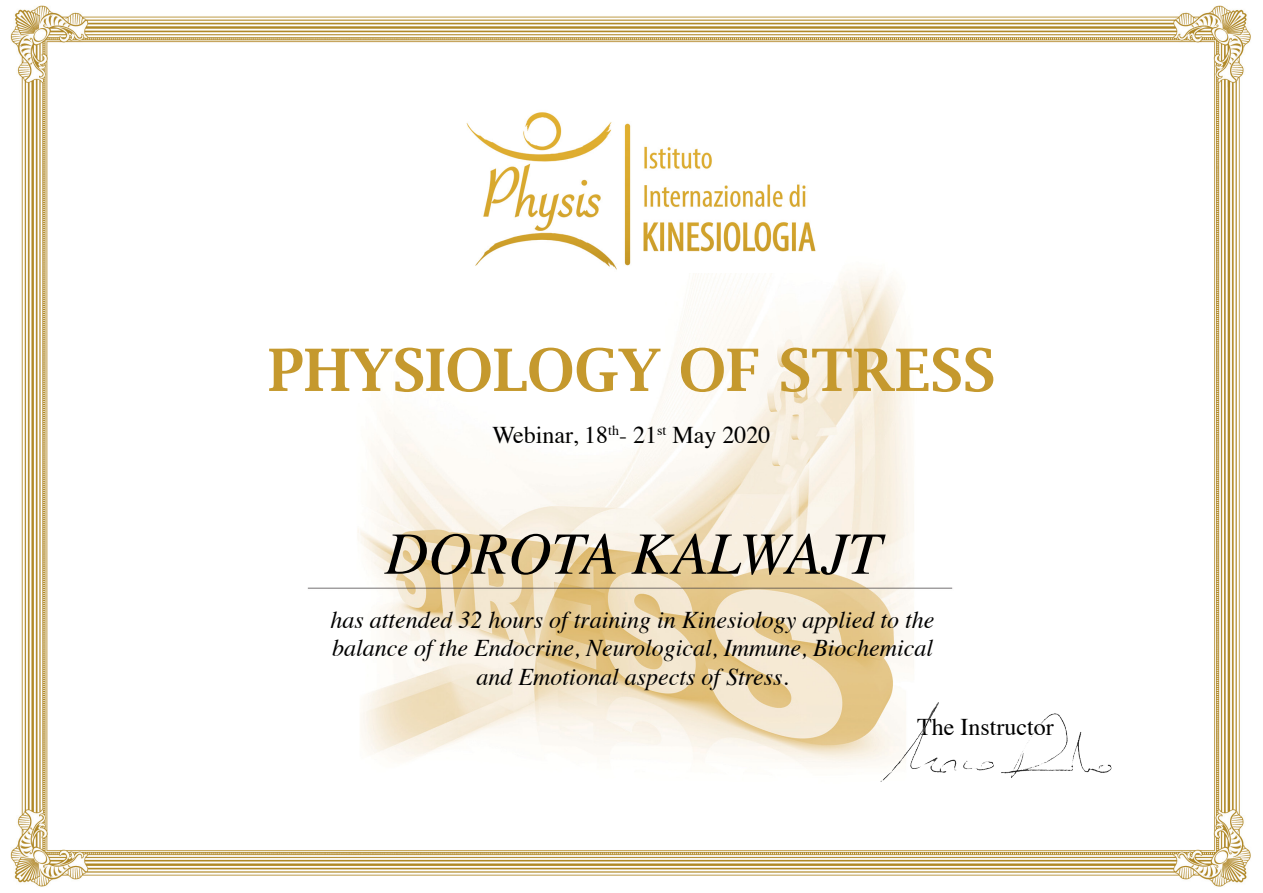
<style>
.page{position:relative;width:1263px;height:893px;background:#fff}
.page>*{position:absolute;margin:0;border:0;box-sizing:border-box;transform-origin:0 0}
.t1{font:italic 60px "Times";color:#000}
.t2{font:600 58.5px "Lucida Bright";color:#c5992e}
.t3{font:italic 24px/28.8px "Times";color:#000;text-align:center}
.t4{font:24px "Times";color:#000}
</style>
<div class="page">
<img style="left:10px;top:5px;width:1241px;height:882px">
<img style="left:870px;top:702px;width:251px;height:81px">
<img style="left:463px;top:106px;width:358px;height:166px">
<h2 class="t2" style="left:268px;top:337px;width:729px">PHYSIOLOGY OF STRESS</h2>
<p class="t4" style="left:492px;top:413px;width:279px">Webinar, 18<sup>th</sup>- 21<sup>st</sup> May 2020</p>
<p class="t1" style="left:385px;top:501px;width:498px">DOROTA KALWAJT</p>
<p class="t3" style="left:330px;top:604px;width:606px">has attended 32 hours of training in Kinesiology applied to the balance of the Endocrine, Neurological, Immune, Biochemical and Emotional aspects of Stress.</p>
<p class="t4" style="left:917px;top:705px;width:138px">The Instructor</p>
</div>
